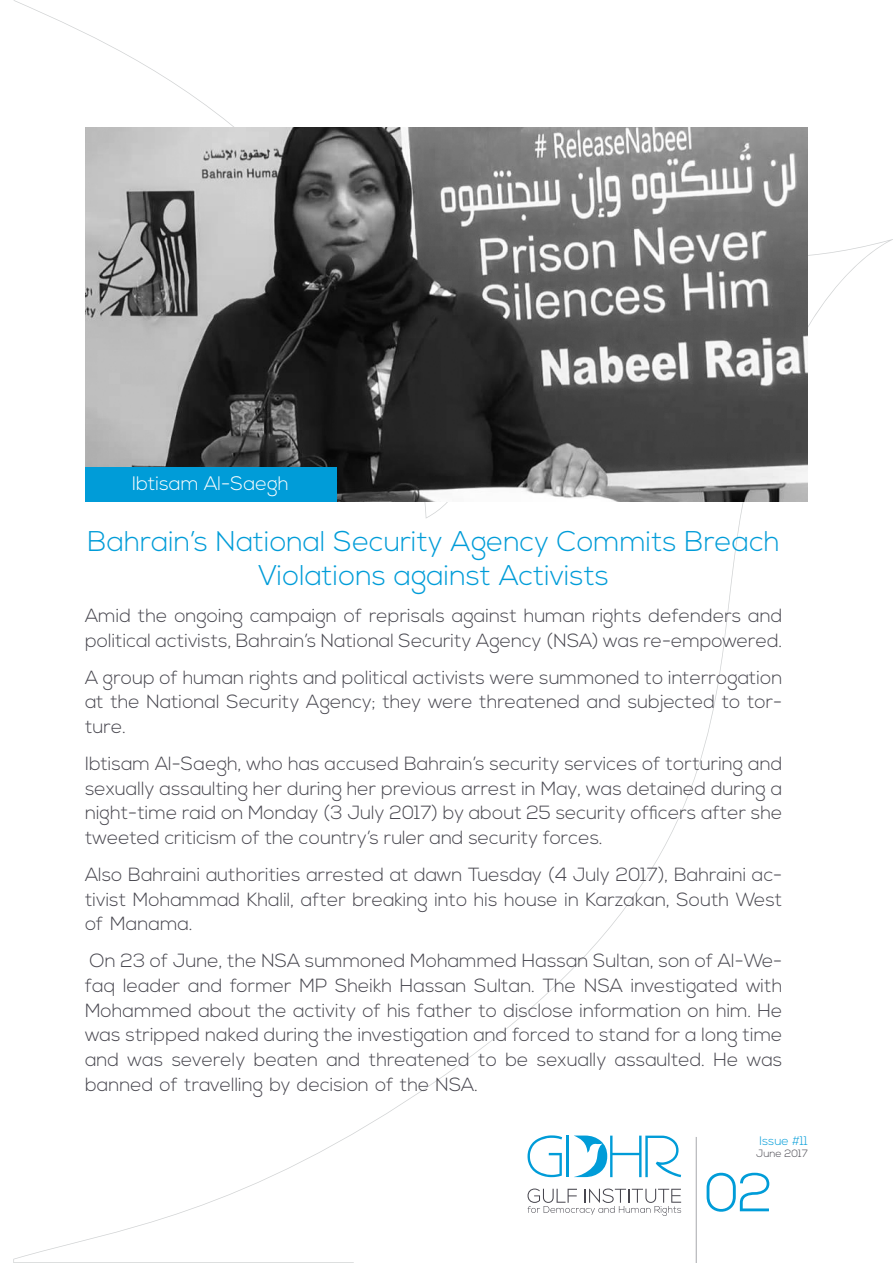
<style>
.page{position:relative;width:893px;height:1263px;background:#fff}
.page>*{position:absolute;margin:0;border:0;box-sizing:border-box;transform-origin:0 0}
.t1{font:300 54.45px "Nexa";color:#009cd8}
.t2{font:300 28.5px/34.5px "Nexa";color:#009cd8;text-align:center}
.t3{font:300 19.5px "Nexa";color:#fff}
.t4{font:300 19.05px/24.8px "Nexa";color:#48474f;text-align:justify}
.t5{font:300 12.3px "Nexa";color:#009cd8}
.t6{font:300 10.5px "Nexa";color:#48474f}
</style>
<div class="page">
<svg style="left:527px;top:1188px;width:154px;height:28px"></svg>
<svg style="left:527px;top:1135px;width:35px;height:42px"></svg>
<hr style="left:566px;top:1135px;width:3px;height:42px;background:#009cd8">
<svg style="left:574px;top:1135px;width:107px;height:42px"></svg>
<hr style="left:696px;top:1137px;width:1px;height:126px;background:#a7a9ac">
<img style="left:85px;top:128px;width:723px;height:374px">
<div style="left:85px;top:468px;width:252px;height:34px;background:#009cd8"></div>
<p class="t3" style="left:132px;top:473px;width:158px">Ibtisam Al-Saegh</p>
<h2 class="t2" style="left:88px;top:525px;width:694px">Bahrains’ National Security Agency Commits Breach<br>Violations against Activists</h2>
<p class="t4" style="left:85px;top:604px;width:699px">Amid the ongoing campaign of reprisals against human rights defenders and political activists, Bahrains’ National Security Agency (NSA) was re-empowered.</p>
<p class="t4" style="left:85px;top:665px;width:699px">A group of human rights and political activists were summoned to interrogation</p>
<p class="t4" style="left:85px;top:715px;width:43px">ture.</p>
<p class="t4" style="left:85px;top:690px;width:699px">at the National Security Agency; they were threatened and subjected to tor-</p>
<p class="t4" style="left:85px;top:752px;width:699px">Ibtisam Al-Saegh, who has accused Bahrains’ security services of torturing and sexually assaulting her during her previous arrest in May, was detained during a night-time raid on Monday (3 July 2017) by about 25 security officers after she tweeted criticism of the countrys’ ruler and security forces.</p>
<p class="t4" style="left:85px;top:863px;width:699px">Also Bahraini authorities arrested at dawn Tuesday (4 July 2017 ,) Bahraini ac-</p>
<p class="t4" style="left:85px;top:912px;width:109px">of Manama.</p>
<p class="t4" style="left:85px;top:887px;width:699px">tivist Mohammad Khalil, after breaking into his house in Karzakan, South West</p>
<p class="t4" style="left:90px;top:949px;width:694px">On 23 of June, the NSA summoned Mohammed Hassan Sultan, son of Al-We-</p>
<p class="t4" style="left:85px;top:998px;width:699px">Mohammed about the activity of his father to disclose information on him. He was stripped naked during the investigation and forced to stand for a long time and was severely beaten and threatened to be sexually assaulted. He was banned of travelling by decision of the NSA.</p>
<p class="t4" style="left:85px;top:974px;width:699px">faq leader and former MP Sheikh Hassan Sultan. The NSA investigated with</p>
<p class="t5" style="left:760px;top:1133px;width:50px">Issue #11</p>
<p class="t6" style="left:756px;top:1147px;width:53px">June 2017</p>
<h1 class="t1" style="left:705px;top:1161px;width:70px">02</h1>
</div>
